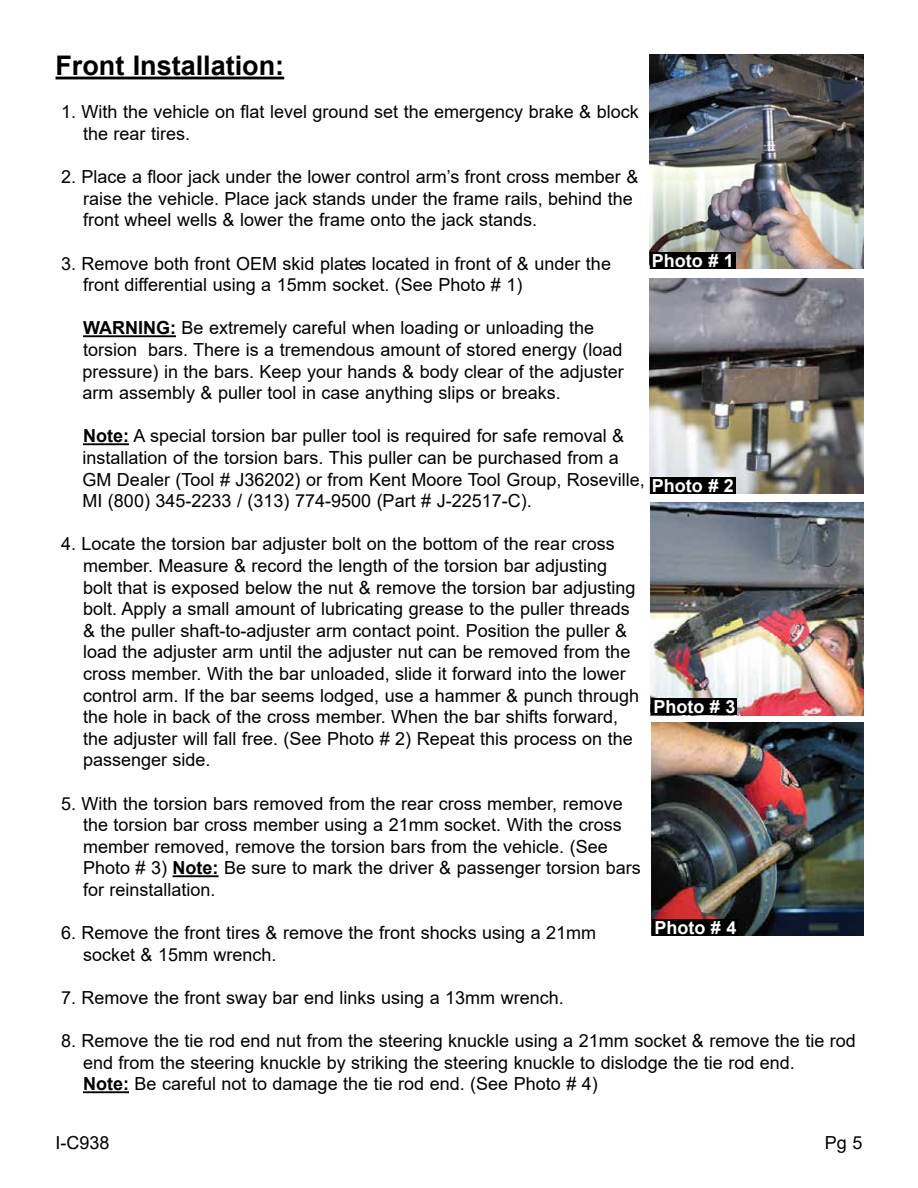
<style>
.page{position:relative;width:918px;height:1188px;background:#fff}
.page>*{position:absolute;margin:0;border:0;box-sizing:border-box;transform-origin:0 0}
.t1{font:700 27px "Arial";color:#000}
.t2{font:18px/21.6px "Arial";color:#000}
.t3{font:700 18px "Arial";color:#fff}
.s1{font-weight:700}
</style>
<div class="page">
<hr style="left:56px;top:77px;width:228px;height:2px;background:#000">
<hr style="left:83px;top:335px;width:93px;height:2px;background:#000">
<hr style="left:83px;top:443px;width:46px;height:2px;background:#000">
<hr style="left:173px;top:875px;width:46px;height:2px;background:#000">
<hr style="left:83px;top:1091px;width:46px;height:2px;background:#000">
<img style="left:649px;top:54px;width:215px;height:215px">
<div style="left:650px;top:253px;width:85px;height:16px;background:#000"></div>
<img style="left:650px;top:279px;width:214px;height:215px">
<div style="left:650px;top:477px;width:85px;height:16px;background:#000"></div>
<img style="left:650px;top:502px;width:214px;height:214px">
<div style="left:652px;top:699px;width:85px;height:16px;background:#000"></div>
<img style="left:652px;top:723px;width:212px;height:212px">
<div style="left:653px;top:920px;width:85px;height:16px;background:#000"></div>
<h1 class="t1" style="left:56px;top:47px;width:230px">Front Installation:</h1>
<p class="t2" style="left:83px;top:101px;width:557px;text-indent:-22px">1. With the vehicle on flat level ground set the emergency brake &amp; block the rear tires.</p>
<p class="t2" style="left:83px;top:166px;width:557px;text-indent:-22px">2. Place a floor jack under the lower control arm’s front cross member &amp; raise the vehicle. Place jack stands under the frame rails, behind the front wheel wells &amp; lower the frame onto the jack stands.</p>
<p class="t2" style="left:83px;top:252px;width:529px;text-indent:-22px">3. Remove both front OEM skid plates located in front of &amp; under the front differential using a 15mm socket. (See Photo # 1)</p>
<p class="t2" style="left:82px;top:317px;width:543px"><span class="s1">WARNING:</span> Be extremely careful when loading or unloading the torsion bars. There is a tremendous amount of stored energy (load pressure) in the bars. Keep your hands &amp; body clear of the adjuster arm assembly &amp; puller tool in case anything slips or breaks.</p>
<p class="t2" style="left:82px;top:425px;width:564px"><span class="s1">Note:</span> A special torsion bar puller tool is required for safe removal &amp; installation of the torsion bars. This puller can be purchased from a GM Dealer (Tool # J36202) or from Kent Moore Tool Group, Roseville, MI (800) 345-2233 / (313) 774-9500 (Part # J-22517-C).</p>
<p class="t2" style="left:83px;top:533px;width:558px;text-indent:-22px">4. Locate the torsion bar adjuster bolt on the bottom of the rear cross member. Measure &amp; record the length of the torsion bar adjusting bolt that is exposed below the nut &amp; remove the torsion bar adjusting bolt. Apply a small amount of lubricating grease to the puller threads &amp; the puller shaft-to-adjuster arm contact point. Position the puller &amp; load the adjuster arm until the adjuster nut can be removed from the cross member. With the bar unloaded, slide it forward into the lower control arm. If the bar seems lodged, use a hammer &amp; punch through the hole in back of the cross member. When the bar shifts forward, the adjuster will fall free. (See Photo # 2) Repeat this process on the passenger side.</p>
<p class="t2" style="left:83px;top:792px;width:559px;text-indent:-22px">5. With the torsion bars removed from the rear cross member, remove the torsion bar cross member using a 21mm socket. With the cross member removed, remove the torsion bars from the vehicle. (See Photo # 3) <span class="s1">Note:</span> Be sure to mark the driver &amp; passenger torsion bars for reinstallation.</p>
<p class="t2" style="left:83px;top:922px;width:515px;text-indent:-22px">6. Remove the front tires &amp; remove the front shocks using a 21mm socket &amp; 15mm wrench.</p>
<p class="t2" style="left:61px;top:987px;width:504px">7. Remove the front sway bar end links using a 13mm wrench.</p>
<p class="t2" style="left:83px;top:1030px;width:774px;text-indent:-22px">8. Remove the tie rod end nut from the steering knuckle using a 21mm socket &amp; remove the tie rod end from the steering knuckle by striking the steering knuckle to dislodge the tie rod end.<br><span class="s1">Note:</span> Be careful not to damage the tie rod end. (See Photo # 4)</p>
<p class="t3" style="left:652px;top:248px;width:84px">Photo # 1</p>
<p class="t3" style="left:652px;top:473px;width:84px">Photo # 2</p>
<p class="t3" style="left:653px;top:694px;width:84px">Photo # 3</p>
<p class="t3" style="left:654px;top:915px;width:84px">Photo # 4</p>
<p class="t2" style="left:56px;top:1131px;width:56px">I-C938</p>
<p class="t2" style="left:825px;top:1131px;width:39px">Pg 5</p>
</div>
